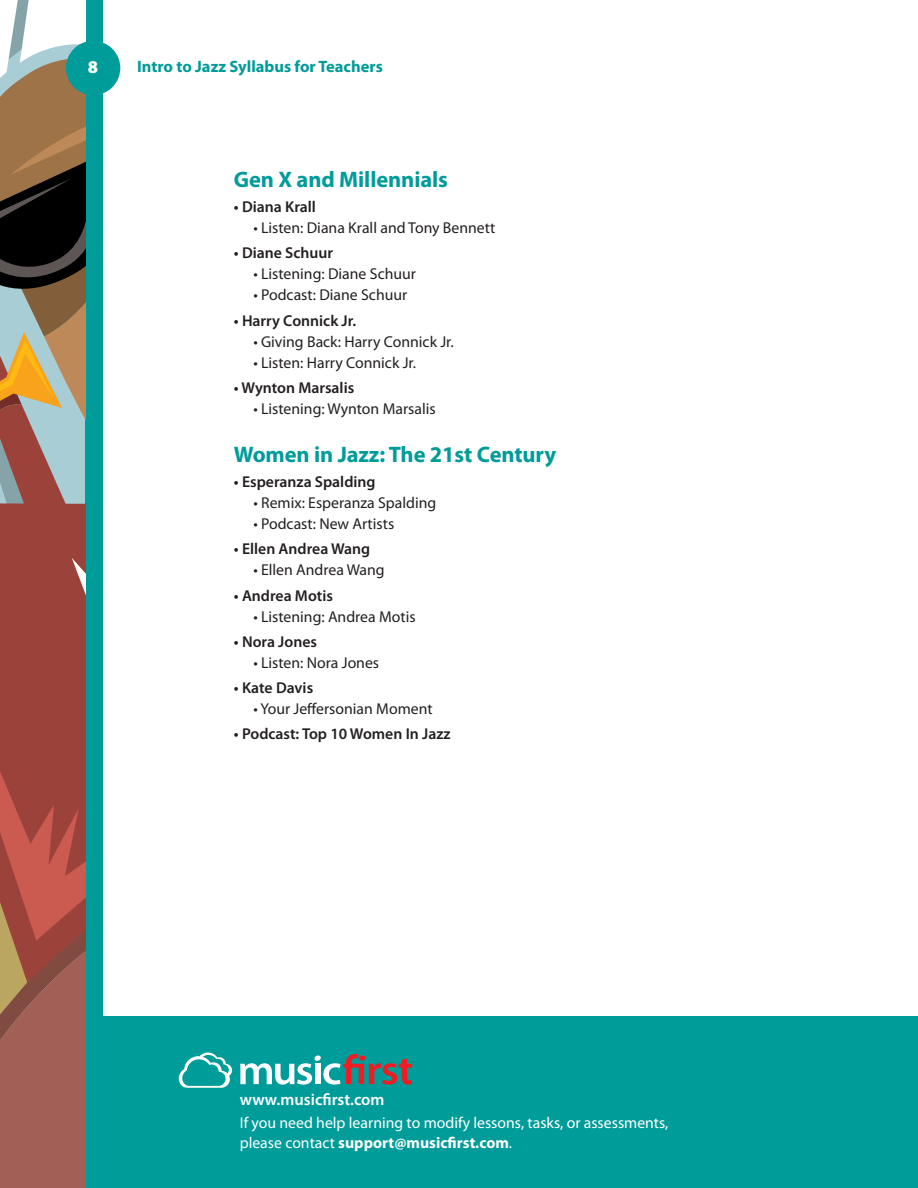
<style>
.page{position:relative;width:918px;height:1188px;background:#fff}
.page>*{position:absolute;margin:0;border:0;box-sizing:border-box;transform-origin:0 0}
.t1{font:700 22.5px "Myriad Pro";letter-spacing:-.005em;color:#009c99}
.t2{font:900 18px "Myriad Pro";color:#fff}
.t3{font:700 16.5px "Myriad Pro";color:#009c99}
.t4{font:600 16.5px "Myriad Pro";color:#fff}
.t5{font:15.75px "Myriad Pro";color:#231f20}
.t6{font:600 15.75px "Myriad Pro";color:#231f20}
.t7{font:15.75px/19.5px "Myriad Pro";color:#fff}
.s1{font-weight:700}
</style>
<div class="page">
<div style="left:85px;top:0;width:17px;height:1188px;background:#009c99"></div>
<svg style="left:0;top:0;width:85px;height:1188px;background:#9a6355"></svg>
<div style="left:66px;top:41px;width:54px;height:54px;background:#009c99;border-radius:50%"></div>
<div style="left:102px;top:1016px;width:816px;height:172px;background:#009c99"></div>
<svg style="left:240px;top:1054px;width:172px;height:31px"></svg>
<svg style="left:178px;top:1052px;width:54px;height:36px"></svg>
<div style="left:315px;top:1064px;width:5px;height:20px;background:#fff"></div>
<p class="t2" style="left:88px;top:55px;width:12px">8</p>
<p class="t3" style="left:137px;top:56px;width:247px">Intro to Jazz Syllabus for Teachers</p>
<h1 class="t1" style="left:234px;top:165px;width:216px">Gen X and Millennials</h1>
<p class="t6" style="left:234px;top:197px;width:84px">• Diana Krall</p>
<p class="t5" style="left:253px;top:218px;width:243px">• Listen: Diana Krall and Tony Bennett</p>
<p class="t6" style="left:234px;top:243px;width:101px">• Diane Schuur</p>
<p class="t5" style="left:253px;top:264px;width:164px">• Listening: Diane Schuur</p>
<p class="t5" style="left:253px;top:285px;width:155px">• Podcast: Diane Schuur</p>
<p class="t6" style="left:234px;top:310px;width:124px">• Harry Connick Jr.</p>
<p class="t5" style="left:253px;top:332px;width:202px">• Giving Back: Harry Connick Jr.</p>
<p class="t5" style="left:253px;top:353px;width:164px">• Listen: Harry Connick Jr.</p>
<p class="t6" style="left:234px;top:378px;width:122px">• Wynton Marsalis</p>
<p class="t5" style="left:253px;top:399px;width:184px">• Listening: Wynton Marsalis</p>
<h1 class="t1" style="left:234px;top:440px;width:324px">Women in Jazz: The 21st Century</h1>
<p class="t6" style="left:234px;top:472px;width:143px">• Esperanza Spalding</p>
<p class="t5" style="left:253px;top:493px;width:184px">• Remix: Esperanza Spalding</p>
<p class="t5" style="left:253px;top:514px;width:142px">• Podcast: New Artists</p>
<p class="t6" style="left:234px;top:539px;width:138px">• Ellen Andrea Wang</p>
<p class="t5" style="left:253px;top:560px;width:133px">• Ellen Andrea Wang</p>
<p class="t6" style="left:234px;top:585px;width:101px">• Andrea Motis</p>
<p class="t5" style="left:253px;top:607px;width:164px">• Listening: Andrea Motis</p>
<p class="t6" style="left:234px;top:632px;width:85px">• Nora Jones</p>
<p class="t5" style="left:253px;top:653px;width:127px">• Listen: Nora Jones</p>
<p class="t6" style="left:234px;top:678px;width:81px">• Kate Davis</p>
<p class="t5" style="left:253px;top:699px;width:181px">• Your Jefersonian Moment</p>
<p class="t6" style="left:234px;top:724px;width:218px">• Podcast: Top 10 Women In Jazz</p>
<p class="t4" style="left:240px;top:1089px;width:146px">www.musicfrst.com</p>
<p class="t7" style="left:240px;top:1113px;width:430px">If you need help learning to modify lessons, tasks, or assessments, please contact <span class="s1">support@musicfrst.com</span>.</p>
</div>
